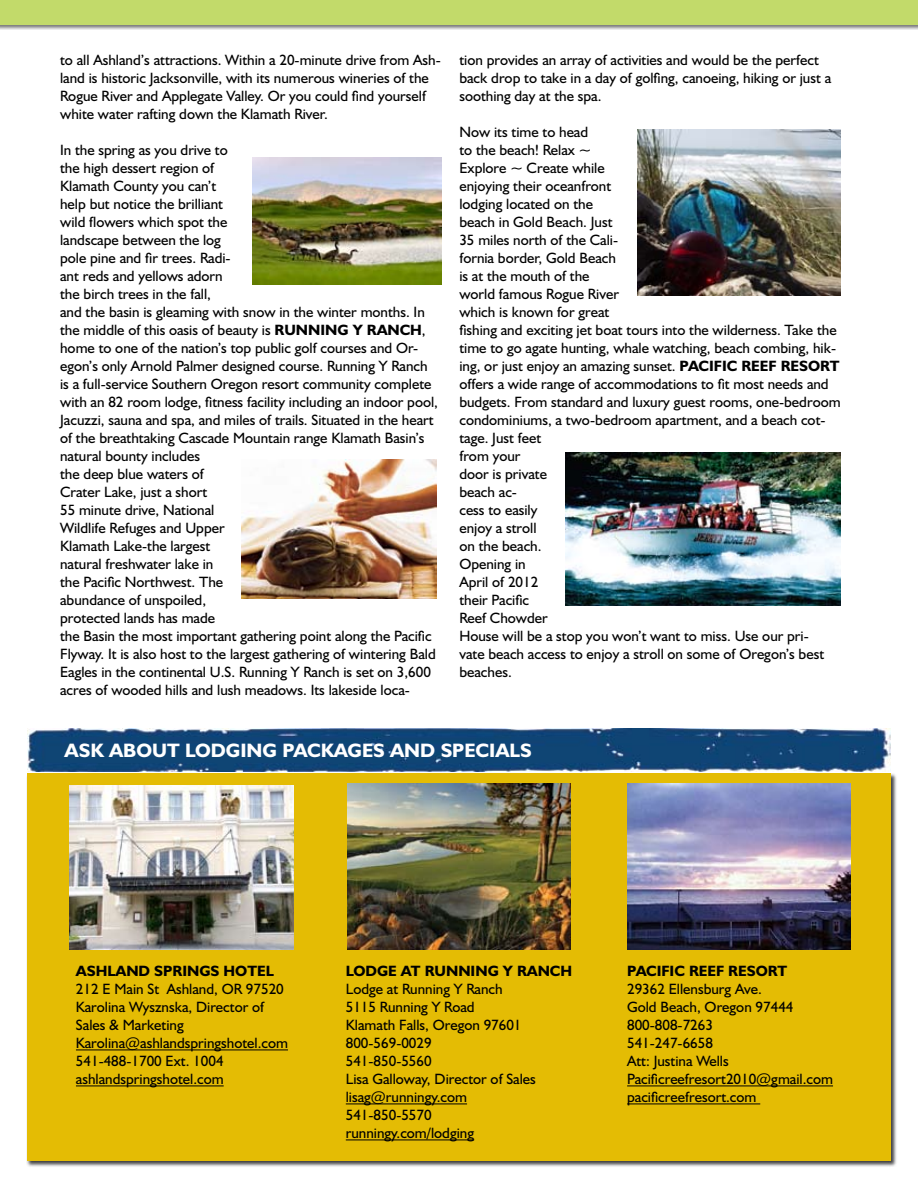
<style>
.page{position:relative;width:918px;height:1188px;background:#fff}
.page>*{position:absolute;margin:0;border:0;box-sizing:border-box;transform-origin:0 0}
.t1{font:700 19.5px "Humanist 521 BT";color:#fff}
.t2{font:700 19.5px "Humanist 521 BT";letter-spacing:.095em;color:#fff}
.t3{font:15px/18px "Humanist 521 BT";color:#000}
.t4{font:700 15px "Humanist 521 BT";color:#000}
.s1{font-weight:700}
</style>
<div class="page">
<div style="left:27px;top:773px;width:871px;height:394px;background:#000;opacity:.75"></div>
<div style="left:27px;top:773px;width:864px;height:388px;background:#e4bc04"></div>
<hr style="left:627px;top:1085px;width:206px;height:1px;background:#000">
<hr style="left:627px;top:1103px;width:133px;height:1px;background:#000">
<hr style="left:346px;top:1103px;width:121px;height:1px;background:#000">
<hr style="left:346px;top:1139px;width:128px;height:1px;background:#000">
<hr style="left:76px;top:1049px;width:212px;height:1px;background:#000">
<hr style="left:76px;top:1085px;width:148px;height:1px;background:#000">
<img style="left:70px;top:785px;width:223px;height:165px">
<img style="left:627px;top:784px;width:223px;height:166px">
<img style="left:348px;top:784px;width:223px;height:166px">
<img style="left:252px;top:158px;width:189px;height:126px">
<img style="left:241px;top:459px;width:195px;height:140px">
<img style="left:637px;top:130px;width:204px;height:165px">
<img style="left:565px;top:453px;width:276px;height:153px">
<img style="left:27px;top:729px;width:864px;height:43px">
<div style="left:0;top:0;width:918px;height:30px;background:#000;opacity:.55"></div>
<div style="left:0;top:0;width:918px;height:24px;background:#c2da6a"></div>
<p class="t3" style="left:60px;top:51px;width:382px">to all Ashland’s attractions. Within a 20-minute drive from Ash&shy;land is historic Jacksonville, with its numerous wineries of the Rogue River and Applegate Valley. Or you could find yourself white water rafting down the Klamath River.</p>
<p class="t3" style="left:60px;top:141px;width:366px">In the spring as you drive to<br>the high dessert region of<br>Klamath County you can’t<br>help but notice the brilliant<br>wild flowers which spot the<br>landscape between the log<br>pole pine and fir trees. Radi-<br>ant reds and yellows adorn<br>the birch trees in the fall,<br>and the basin is gleaming with snow in the winter months. In the middle of this oasis of beauty is <span class="s1">RUNNING</span></p>
<p class="t3" style="left:60px;top:321px;width:379px;text-indent:293px"><span class="s1">Y RANCH</span>, home to one of the nation’s top public golf courses and Or&shy;egon’s only Arnold Palmer designed course. Running Y Ranch is a full-service Southern Oregon resort community complete with an 82 room lodge, fitness facility including an indoor pool, Jacuzzi, sauna and spa, and miles of trails. Situated in the heart of the breathtaking Cascade Mountain range Klamath Basin’s natural bounty includes<br>the deep blue waters of<br>Crater Lake, just a short<br>55 minute drive, National<br>Wildlife Refuges and Upper<br>Klamath Lake-the largest<br>natural freshwater lake in<br>the Pacific Northwest. The<br>abundance of unspoiled,<br>protected lands has made<br>the Basin the most important gathering point along the Pacific Flyway. It is also host to the largest gathering of wintering Bald Eagles in the continental U.S. Running Y Ranch is set on 3,600 acres of wooded hills and lush meadows. Its lakeside loca-</p>
<p class="t3" style="left:459px;top:51px;width:373px">tion provides an array of activities and would be the perfect back drop to take in a day of golfing, canoeing, hiking or just a soothing day at the spa.</p>
<p class="t3" style="left:459px;top:123px;width:383px">Now its time to head<br>to the beach! Relax ~<br>Explore ~ Create while<br>enjoying their oceanfront<br>lodging located on the<br>beach in Gold Beach. Just<br>35 miles north of the Cali-<br>fornia border, Gold Beach<br>is at the mouth of the<br>world famous Rogue River<br>which is known for great<br>fishing and exciting jet boat tours into the wilderness. Take the time to go agate hunting, whale watching, beach combing, hik&shy;ing, or just enjoy an amazing sunset. <span class="s1">PACIFIC REE F RESORT<br></span>offers a wide range of accommodations to fit most needs and budgets. From standard and luxury guest rooms, one-bedroom condominiums, a two-bedroom apartment, and a beach cot&shy;tage. Just feet<br>from your<br>door is private<br>beach ac-<br>cess to easily<br>enjoy a stroll<br>on the beach.<br>Opening in<br>April of 2012<br>their Pacific<br>Reef Chowder<br>House will be a stop you won’t want to miss. Use our pri-<br>vate beach access to enjoy a stroll on some of Oregon’s best beaches.</p>
<h1 class="t2" style="left:65px;top:738px;width:135px">ASK ABOUT LODGING</h1>
<h1 class="t1" style="left:282px;top:738px;width:66px">PACKAGES</h1>
<h1 class="t1" style="left:390px;top:738px;width:16px">AND</h1>
<h1 class="t1" style="left:441px;top:738px;width:60px">SPECIALS</h1>
<p class="t4" style="left:76px;top:962px;width:199px">ASHLAND SPRINGS HOTEL</p>
<p class="t3" style="left:76px;top:980px;width:214px">212 E Main St Ashland, OR 97520<br>Karolina Wysznska, Director of<br>Sales &amp; Marketing<br>Karolina@ashlandspringshotel.com<br>541-488-1700 Ext. 1004 ashlandspringshotel.com</p>
<p class="t4" style="left:346px;top:962px;width:228px">LODGE AT RUNNING Y RANCH</p>
<p class="t3" style="left:346px;top:980px;width:192px">Lodge at Running Y Ranch<br>5115 Running Y Road<br>Klamath Falls, Oregon 97601<br>800-569-0029<br>541-850-5560<br>Lisa Galloway, Director of Sales lisag@runningy.com<br>541-850-5570 runningy.com/lodging</p>
<p class="t4" style="left:627px;top:962px;width:122px">PACIFIC REEF RESORT</p>
<p class="t3" style="left:627px;top:980px;width:207px">29362 Ellensburg Ave.<br>Gold Beach, Oregon 97444<br>800-808-7263<br>541-247-6658<br>Att: Justina Wells<br>Pacificreefresort2010@gmail.com pacificreefresort.com</p>
</div>
